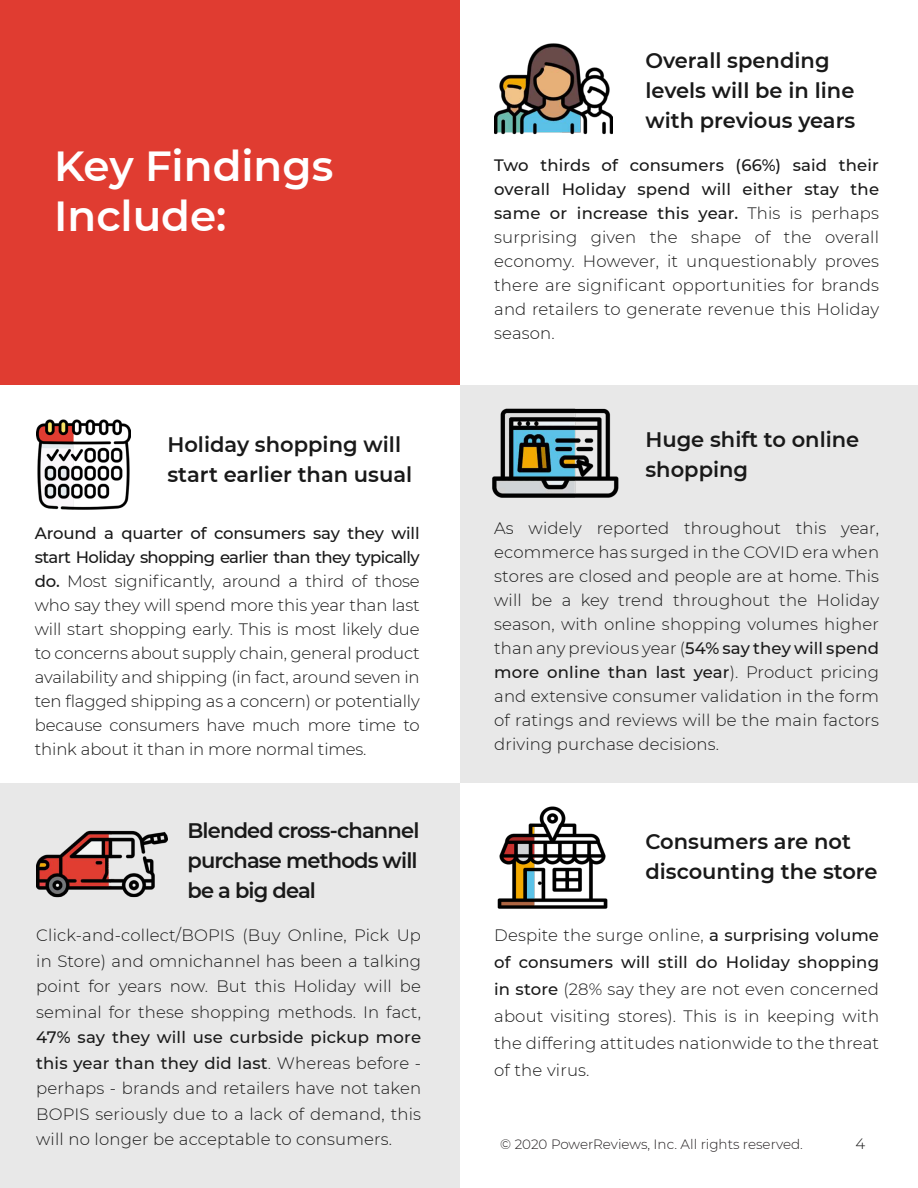
<style>
.page{position:relative;width:918px;height:1188px;background:#fff}
.page>*{position:absolute;margin:0;border:0;box-sizing:border-box;transform-origin:0 0}
.t1{font:600 42px/50.4px "Montserrat";color:#fff}
.t2{font:600 21px/30px "Montserrat";color:#191919}
.t3{font:300 16.5px/24px "Montserrat";letter-spacing:.01em;color:#191919;text-align:justify}
.t4{font:300 15px "Montserrat";color:#191919}
.t5{font:300 13.5px "Montserrat";color:#231f20}
.s1{font-weight:500}
</style>
<div class="page">
<div style="left:460px;top:384px;width:458px;height:399px;background:#e8e8e8"></div>
<div style="left:0;top:783px;width:460px;height:405px;background:#e8e8e8"></div>
<div style="left:0;top:0;width:460px;height:384px;background:#e03c31"></div>
<img style="left:494px;top:43px;width:118px;height:92px">
<img style="left:492px;top:408px;width:127px;height:90px">
<img style="left:497px;top:806px;width:111px;height:103px">
<img style="left:36px;top:419px;width:95px;height:91px">
<img style="left:36px;top:830px;width:131px;height:68px">
<h1 class="t1" style="left:54px;top:142px;width:281px">Key Findings<br>Include:</h1>
<p class="t2" style="left:167px;top:431px;width:246px">Holiday shopping will start earlier than usual</p>
<p class="t3" style="left:35px;top:520px;width:386px"><span class="s1">Around a quarter of consumers say they will start Holiday shopping earlier than they typically do.</span> Most significantly, around a third of those who say they will spend more this year than last will start shopping early. This is most likely due to concerns about supply chain, general product availability and shipping (in fact, around seven in ten flagged shipping as a concern) or potentially because consumers have much more time to think about it than in more normal times.</p>
<p class="t2" style="left:187px;top:816px;width:234px;text-align:justify">Blended cross-channel purchase methods will be a big deal</p>
<p class="t3" style="left:36px;top:923px;width:386px;line-height:25.5px">Click-and-collect/BOPIS (Buy Online, Pick Up in Store) and omnichannel has been a talking point for years now. But this Holiday will be seminal for these shopping methods. In fact,</p>
<p class="t3" style="left:36px;top:1025px;width:386px;line-height:25.5px"><span class="s1">47% say they will use curbside pickup more this year than they did last</span>. Whereas before - perhaps - brands and retailers have not taken BOPIS seriously due to a lack of demand, this will no longer be acceptable to consumers.</p>
<p class="t2" style="left:645px;top:46px;width:211px">Overall spending levels will be in line with previous years</p>
<p class="t3" style="left:494px;top:154px;width:386px"><span class="s1">Two thirds of consumers (66%) said their overall Holiday spend will either stay the same or increase this year.</span> This is perhaps surprising given the shape of the overall economy. However, it unquestionably proves there are significant opportunities for brands and retailers to generate revenue this Holiday season.</p>
<p class="t2" style="left:645px;top:425px;width:215px">Huge shift to online shopping</p>
<p class="t3" style="left:494px;top:517px;width:386px">As widely reported throughout this year, ecommerce has surged in the COVID era when stores are closed and people are at home. This will be a key trend throughout the Holiday season, with online shopping volumes higher than any previous year (<span class="s1">54% say they will spend more online than last year</span>). Product pricing and extensive consumer validation in the form of ratings and reviews will be the main factors driving purchase decisions.</p>
<p class="t2" style="left:645px;top:827px;width:234px">Consumers are not discounting the store</p>
<p class="t3" style="left:494px;top:922px;width:386px;line-height:27px">Despite the surge online, <span class="s1">a surprising volume of consumers will still do Holiday shopping in store</span> (28% say they are not even concerned about visiting stores). This is in keeping with the differing attitudes nationwide to the threat of the virus.</p>
<p class="t5" style="left:500px;top:1138px;width:304px">© 2020 PowerReviews, Inc. All rights reserved.</p>
<p class="t4" style="left:856px;top:1136px;width:11px">4</p>
</div>
